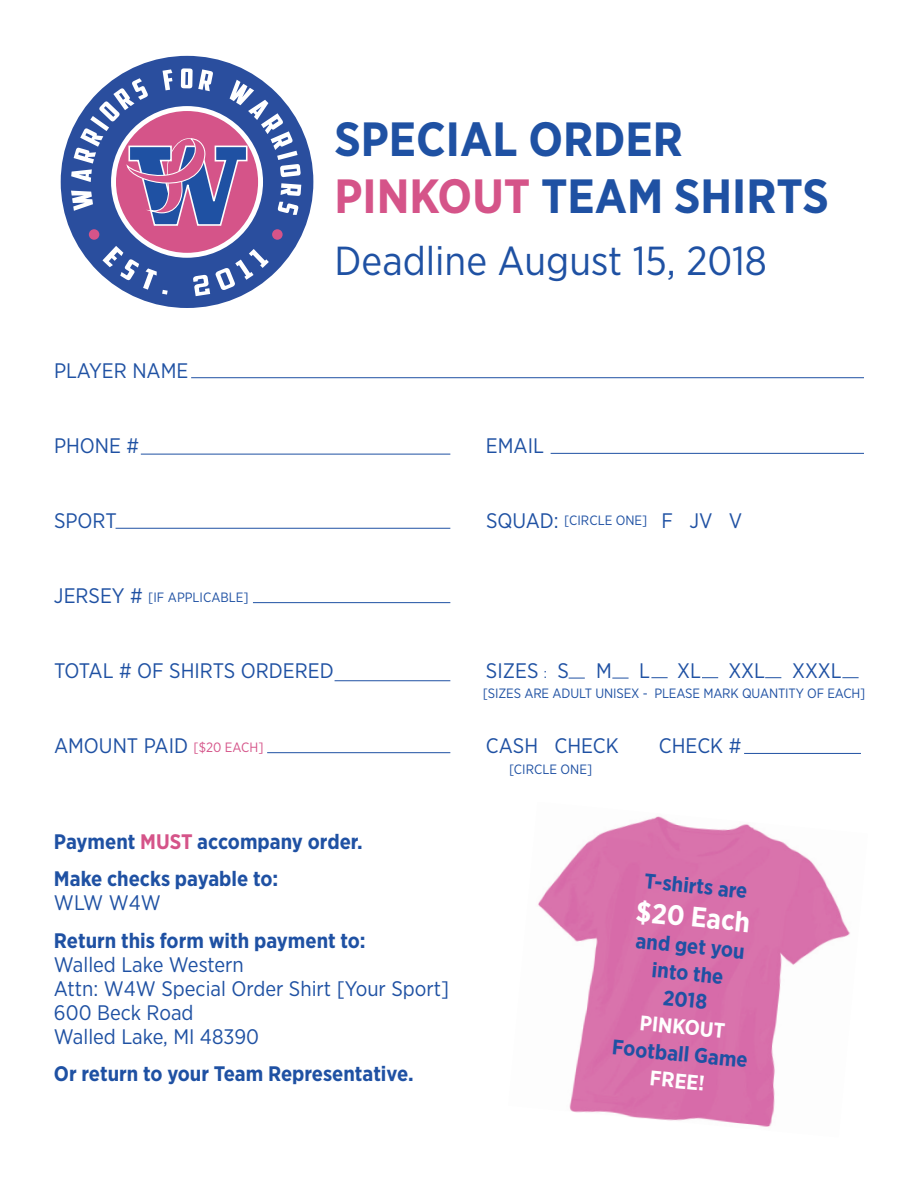
<style>
.page{position:relative;width:918px;height:1188px;background:#fff}
.page>*{position:absolute;margin:0;border:0;box-sizing:border-box;transform-origin:0 0}
.t1{font:700 48px/57.6px "Gotham Narrow";color:#1f51a3}
.t2{font:40.5px "Gotham Narrow";color:#1f51a3}
.t3{font:700 28.05px "Gotham Narrow";color:#fff}
.t4{font:21px/24px "Gotham Narrow";color:#1f51a3}
.t5{font:700 21px/27px "Gotham Narrow";color:#1f51a3}
.t6{font:700 21px "Gotham Narrow";color:#fff}
.t7{font:13.5px "Gotham Narrow";letter-spacing:-.01em;color:#1f51a3}
.s1{color:#d55489}
.s2{font-size:21px}
.s3{font-size:13.5px}
.s4{font-size:13.5px;color:#d55489}
</style>
<div class="page">
<svg style="left:60px;top:55px;width:254px;height:253px"></svg>
<svg style="left:71px;top:68px;width:230px;height:228px"></svg>
<img style="left:538px;top:816px;width:312px;height:311px">
<hr style="left:191px;top:377px;width:673px;height:1px;background:#1f51a3">
<hr style="left:141px;top:454px;width:309px;height:1px;background:#1f51a3">
<hr style="left:116px;top:528px;width:334px;height:1px;background:#1f51a3">
<hr style="left:253px;top:602px;width:197px;height:1px;background:#1f51a3">
<hr style="left:335px;top:680px;width:115px;height:1px;background:#1f51a3">
<hr style="left:267px;top:752px;width:183px;height:1px;background:#1f51a3">
<hr style="left:744px;top:753px;width:117px;height:1px;background:#1f51a3">
<hr style="left:551px;top:453px;width:313px;height:1px;background:#1f51a3">
<svg style="left:569px;top:678px;width:16px;height:1px"></svg>
<svg style="left:612px;top:678px;width:17px;height:1px"></svg>
<svg style="left:651px;top:677px;width:17px;height:1px"></svg>
<svg style="left:702px;top:677px;width:16px;height:1px"></svg>
<svg style="left:765px;top:677px;width:16px;height:1px"></svg>
<svg style="left:842px;top:677px;width:17px;height:1px"></svg>
<p class="t4" style="left:54px;top:359px;width:136px">PLAYER NAME</p>
<h1 class="t1" style="left:335px;top:109px;width:496px">SPECIAL ORDER<br><span class="s1">PINKOUT</span> TEAM SHIRTS</h1>
<h2 class="t2" style="left:335px;top:236px;width:434px">Deadline August 15, 2018</h2>
<p class="t4" style="left:54px;top:434px;width:87px">PHONE #</p>
<p class="t4" style="left:486px;top:434px;width:60px">EMAIL</p>
<p class="t4" style="left:54px;top:509px;width:64px">SPORT</p>
<p class="t7" style="left:486px;top:512px;width:258px"><span class="s2">SQUAD:</span> [CIRCLE ONE] <span class="s2">F JV V</span></p>
<p class="t7" style="left:54px;top:589px;width:196px"><span class="s2">JERSEY #</span> [IF APPLICABLE]</p>
<p class="t4" style="left:54px;top:659px;width:281px">TOTAL # OF SHIRTS ORDERED</p>
<p class="t4" style="left:486px;top:659px;width:85px">SIZES <span class="s3">:</span> S</p>
<p class="t4" style="left:596px;top:659px;width:17px">M</p>
<p class="t4" style="left:639px;top:659px;width:12px">L</p>
<p class="t4" style="left:677px;top:659px;width:25px">XL</p>
<p class="t4" style="left:728px;top:659px;width:38px">XXL</p>
<p class="t4" style="left:792px;top:659px;width:51px">XXXL</p>
<p class="t7" style="left:483px;top:685px;width:384px">[SIZES ARE ADULT UNISEX - PLEASE MARK QUANTITY OF EACH]</p>
<p class="t4" style="left:54px;top:734px;width:211px">AMOUNT PAID <span class="s4">[$20 EACH]</span></p>
<p class="t4" style="left:486px;top:734px;width:134px">CASH CHECK</p>
<p class="t4" style="left:659px;top:734px;width:84px">CHECK #</p>
<p class="t5" style="left:54px;top:822px;width:310px;line-height:37.5px">Payment <span class="s1">MUST</span> accompany order.<br>Make checks payable to:</p>
<p class="t4" style="left:54px;top:890px;width:109px">WLW W4W</p>
<p class="t5" style="left:54px;top:927px;width:313px">Return this form with payment to:</p>
<p class="t4" style="left:54px;top:952px;width:397px">Walled Lake Western<br>Attn: W4W Special Order Shirt [Your Sport]<br>600 Beck Road<br>Walled Lake, MI 48390</p>
<p class="t5" style="left:54px;top:1060px;width:361px">Or return to your Team Representative.</p>
<p class="t7" style="left:509px;top:760px;width:85px">[CIRCLE ONE]</p>
<p class="t5" style="left:646px;top:868px;width:105px;rotate:5deg">T-shirts are</p>
<h3 class="t3" style="left:638px;top:894px;width:116px;rotate:5deg">$20 Each</h3>
<p class="t5" style="left:637px;top:928px;width:111px;text-align:center;rotate:5deg">and get you into the<br>2018</p>
<p class="t6" style="left:641px;top:1009px;width:87px;rotate:5deg">PINKOUT</p>
<p class="t5" style="left:613px;top:1034px;width:138px;rotate:5deg">Football Game</p>
<p class="t6" style="left:651px;top:1065px;width:56px;rotate:5deg">FREE!</p>
</div>
